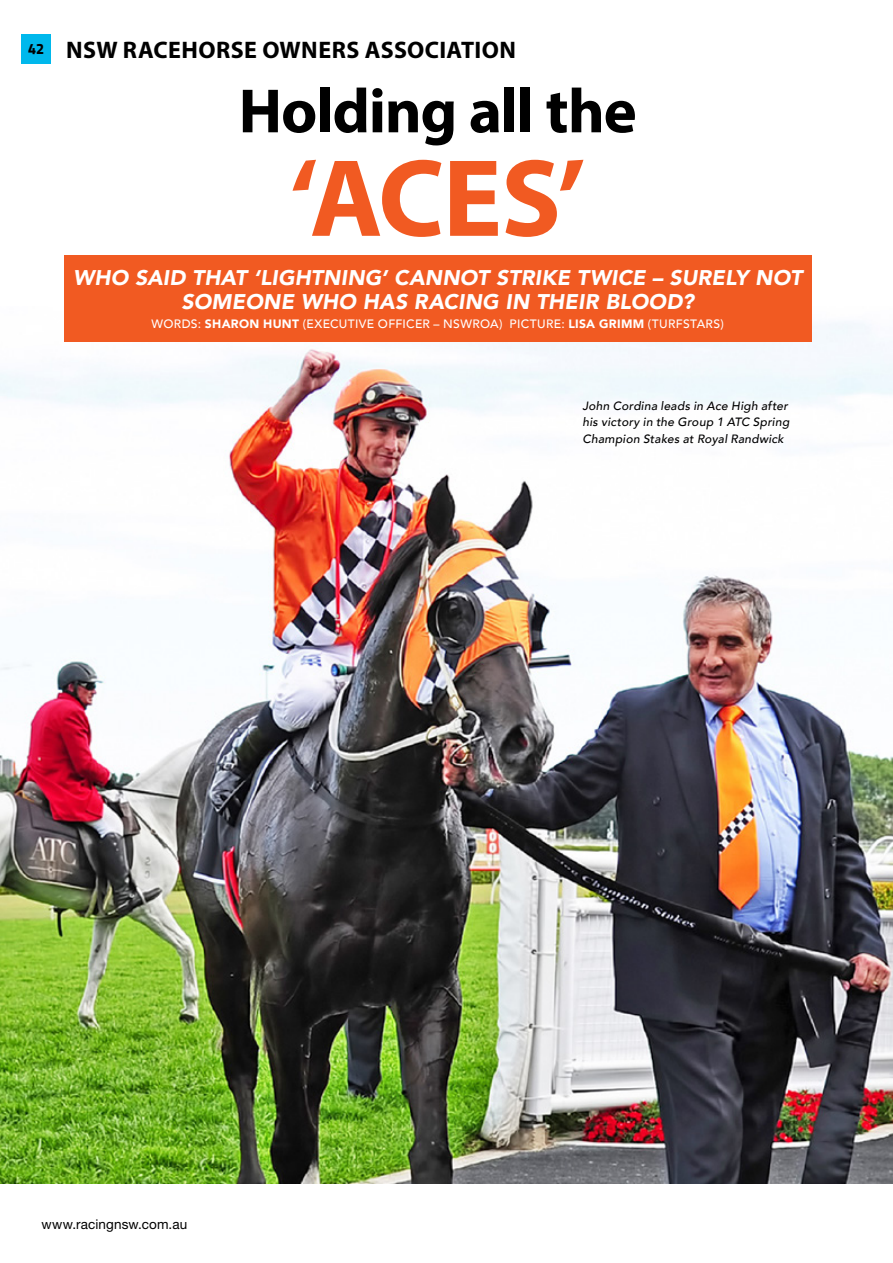
<style>
.page{position:relative;width:893px;height:1263px;background:#fff}
.page>*{position:absolute;margin:0;border:0;box-sizing:border-box;transform-origin:0 0}
.HEAD_sans{font:700 111px "Myriad Pro";color:#f15a22}
.HEAD_sans-2{font:700 63px "Myriad Pro";letter-spacing:-.02em;color:#000}
.Folio{font:700 24px "Myriad Pro";letter-spacing:.015em;color:#000}
.INTRO_sans{font:italic 900 21.15px/24.3px "Avenir";letter-spacing:.01em;color:#fff;text-align:center}
.t1{font:15px "Titillium Text 14 L 999 wt";color:#000}
.t2{font:13.5px "Helvetica Neue LT Std";letter-spacing:.01em;color:#000}
.INTRO_sans-2{font:500 12.15px "Avenir";letter-spacing:.025em;color:#fff}
.CAPTION_Secondary{font:italic 500 12px/16.5px "Avenir";letter-spacing:.02em;color:#000;text-align:justify}
.s1{font-weight:900}
</style>
<div class="page">
<div style="left:21px;top:34px;width:30px;height:30px;background:#00b8ec"></div>
<img style="left:0;top:322px;width:893px;height:861px">
<div style="left:64px;top:255px;width:748px;height:87px;background:#f15a22"></div>
<p class="t1" style="left:28px;top:40px;width:17px">42</p>
<p class="Folio" style="left:66px;top:35px;width:451px">NSW RACEHORSE OWNERS ASSOCIATION</p>
<p class="HEAD_sans-2" style="left:239px;top:70px;width:400px">Holding all the</p>
<p class="HEAD_sans" style="left:290px;top:126px;width:298px">‘ACES’</p>
<p class="INTRO_sans" style="left:73px;top:265px;width:730px">WHO SAID THAT ‘LIGHTNING’ CANNOT STRIKE TWICE – SURELY NOT<br>SOMEONE WHO HAS RACING IN THEIR BLOOD?</p>
<p class="INTRO_sans-2" style="left:152px;top:313px;width:574px">WORDS: <span class="s1">SHARON HUNT</span> (EXECUTIVE OFFICER – NSWROA) PICTURE: <span class="s1">LISA GRIMM</span> (TURFSTARS)</p>
<p class="CAPTION_Secondary" style="left:583px;top:398px;width:208px">John Cordina leads in Ace High after his victory in the Group 1 ATC Spring Champion Stakes at Royal Randwick</p>
<p class="t2" style="left:41px;top:1216px;width:147px">www.racingnsw.com.au</p>
</div>
